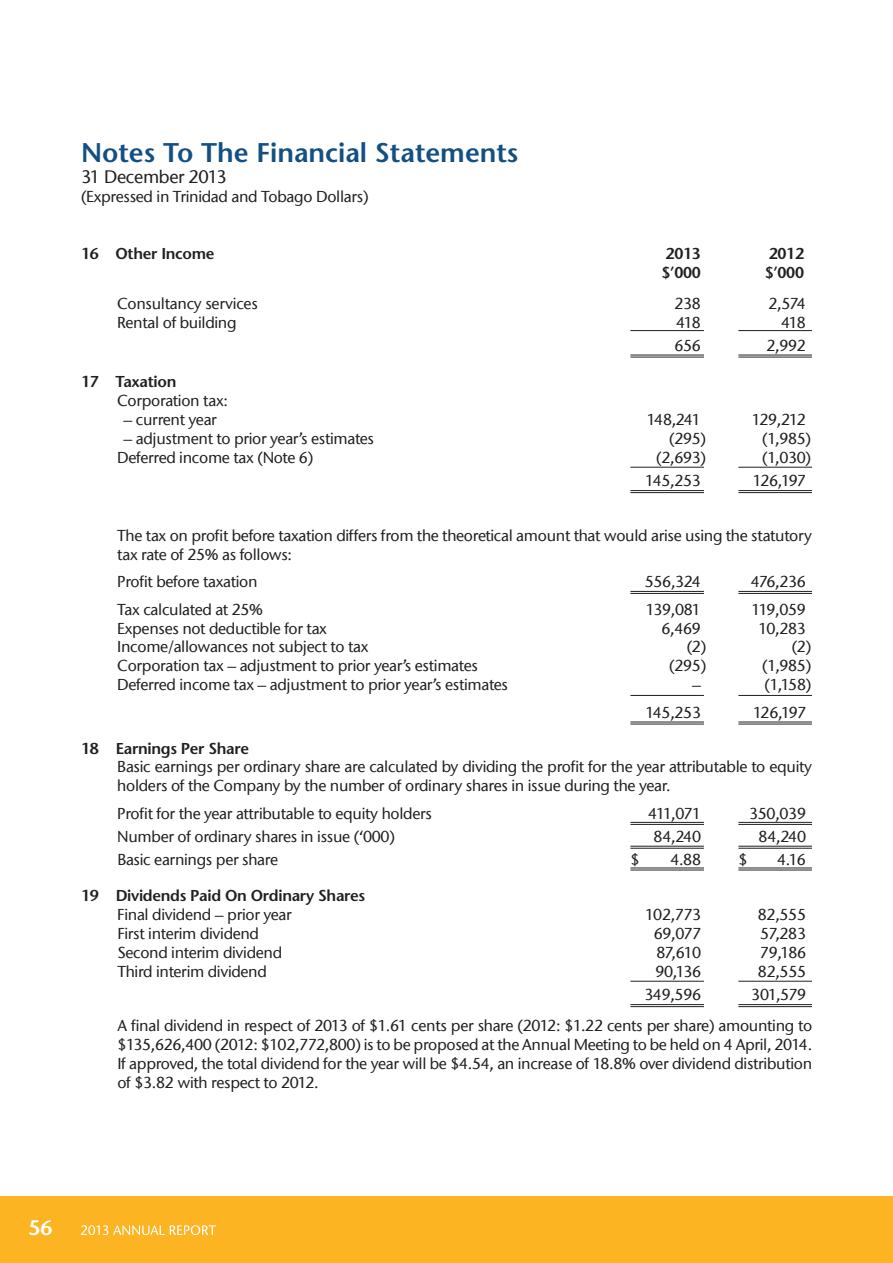
<style>
.page{position:relative;width:893px;height:1263px;background:#fff}
.page>*{position:absolute;margin:0;border:0;box-sizing:border-box;transform-origin:0 0}
.t1{font:600 27px "Stone Sans";color:#134f82}
.t2{font:600 21px "Stone Sans";color:#fff}
.t3{font:500 18px "Stone Sans ITC";letter-spacing:-.02em;color:#231f20}
.t4{font:500 15.75px/18.9px "Stone Sans ITC";letter-spacing:-.02em;color:#231f20}
.t5{font:600 15.75px "Stone Sans";letter-spacing:-.02em;color:#231f20}
</style>
<div class="page">
<div style="left:0;top:1196px;width:893px;height:67px;background:#fcb423"></div>
<svg style="left:81px;top:1225px;width:135px;height:10px"></svg>
<hr style="left:738px;top:355px;width:74px;height:1px;background:#231f20">
<hr style="left:738px;top:490px;width:74px;height:1px;background:#231f20">
<hr style="left:738px;top:1004px;width:74px;height:1px;background:#231f20">
<hr style="left:738px;top:722px;width:74px;height:1px;background:#231f20">
<hr style="left:738px;top:591px;width:74px;height:1px;background:#231f20">
<hr style="left:738px;top:822px;width:74px;height:1px;background:#231f20">
<hr style="left:738px;top:846px;width:74px;height:1px;background:#231f20">
<hr style="left:738px;top:868px;width:74px;height:1px;background:#231f20">
<hr style="left:630px;top:355px;width:74px;height:1px;background:#231f20">
<hr style="left:630px;top:490px;width:74px;height:1px;background:#231f20">
<hr style="left:630px;top:1004px;width:74px;height:1px;background:#231f20">
<hr style="left:630px;top:722px;width:74px;height:1px;background:#231f20">
<hr style="left:630px;top:591px;width:74px;height:1px;background:#231f20">
<hr style="left:630px;top:822px;width:74px;height:1px;background:#231f20">
<hr style="left:630px;top:846px;width:74px;height:1px;background:#231f20">
<hr style="left:630px;top:868px;width:74px;height:1px;background:#231f20">
<hr style="left:738px;top:330px;width:74px;height:1px;background:#231f20">
<hr style="left:738px;top:467px;width:74px;height:1px;background:#231f20">
<hr style="left:738px;top:981px;width:74px;height:1px;background:#231f20">
<hr style="left:738px;top:695px;width:74px;height:1px;background:#231f20">
<hr style="left:630px;top:330px;width:74px;height:1px;background:#231f20">
<hr style="left:630px;top:467px;width:74px;height:1px;background:#231f20">
<hr style="left:630px;top:981px;width:74px;height:1px;background:#231f20">
<hr style="left:630px;top:695px;width:74px;height:1px;background:#231f20">
<hr style="left:738px;top:357px;width:74px;height:1px;background:#231f20">
<hr style="left:738px;top:492px;width:74px;height:1px;background:#231f20">
<hr style="left:738px;top:1006px;width:74px;height:1px;background:#231f20">
<hr style="left:738px;top:724px;width:74px;height:1px;background:#231f20">
<hr style="left:738px;top:593px;width:74px;height:1px;background:#231f20">
<hr style="left:738px;top:824px;width:74px;height:1px;background:#231f20">
<hr style="left:738px;top:848px;width:74px;height:1px;background:#231f20">
<hr style="left:738px;top:870px;width:74px;height:1px;background:#231f20">
<hr style="left:630px;top:357px;width:74px;height:1px;background:#231f20">
<hr style="left:630px;top:492px;width:74px;height:1px;background:#231f20">
<hr style="left:630px;top:1006px;width:74px;height:1px;background:#231f20">
<hr style="left:630px;top:724px;width:74px;height:1px;background:#231f20">
<hr style="left:630px;top:593px;width:74px;height:1px;background:#231f20">
<hr style="left:630px;top:824px;width:74px;height:1px;background:#231f20">
<hr style="left:630px;top:848px;width:74px;height:1px;background:#231f20">
<hr style="left:630px;top:870px;width:74px;height:1px;background:#231f20">
<h1 class="t1" style="left:81px;top:135px;width:439px">Notes To The Financial Statements</h1>
<p class="t3" style="left:81px;top:166px;width:147px">31 December 2013</p>
<p class="t4" style="left:81px;top:187px;width:289px">(Expressed in Trinidad and Tobago Dollars)</p>
<p class="t5" style="left:81px;top:243px;width:135px">16 Other Income</p>
<p class="t5" style="left:666px;top:243px;width:37px">2013</p>
<p class="t5" style="left:769px;top:243px;width:37px">2012</p>
<p class="t5" style="left:662px;top:262px;width:41px">$’000</p>
<p class="t5" style="left:765px;top:262px;width:41px">$’000</p>
<p class="t4" style="left:117px;top:294px;width:142px">Consultancy services</p>
<p class="t4" style="left:674px;top:294px;width:28px">238</p>
<p class="t4" style="left:768px;top:294px;width:39px">2,574</p>
<p class="t4" style="left:117px;top:313px;width:121px">Rental of building</p>
<p class="t4" style="left:676px;top:313px;width:26px">418</p>
<p class="t4" style="left:781px;top:313px;width:26px">418</p>
<p class="t4" style="left:674px;top:336px;width:28px">656</p>
<p class="t4" style="left:766px;top:336px;width:41px">2,992</p>
<p class="t5" style="left:81px;top:372px;width:97px">17 Taxation</p>
<p class="t4" style="left:117px;top:391px;width:112px">Corporation tax:</p>
<p class="t4" style="left:124px;top:410px;width:95px">– current year</p>
<p class="t4" style="left:647px;top:410px;width:56px">148,241</p>
<p class="t4" style="left:752px;top:410px;width:56px">129,212</p>
<p class="t4" style="left:124px;top:429px;width:252px">– adjustment to prior year’s estimates</p>
<p class="t4" style="left:669px;top:429px;width:39px">(295)</p>
<p class="t4" style="left:762px;top:429px;width:51px">(1,985)</p>
<p class="t4" style="left:117px;top:448px;width:198px">Deferred income tax (Note 6)</p>
<p class="t4" style="left:656px;top:448px;width:51px">(2,693)</p>
<p class="t4" style="left:762px;top:448px;width:51px">(1,030)</p>
<p class="t4" style="left:645px;top:471px;width:57px">145,253</p>
<p class="t4" style="left:753px;top:471px;width:55px">126,197</p>
<p class="t4" style="left:117px;top:526px;width:696px">The tax on profit before taxation differs from the theoretical amount that would arise using the statutory tax rate of 25% as follows:</p>
<p class="t4" style="left:117px;top:572px;width:142px">Profit before taxation</p>
<p class="t4" style="left:645px;top:572px;width:58px">556,324</p>
<p class="t4" style="left:751px;top:572px;width:57px">476,236</p>
<p class="t4" style="left:117px;top:600px;width:147px">Tax calculated at 25%</p>
<p class="t4" style="left:646px;top:600px;width:56px">139,081</p>
<p class="t4" style="left:752px;top:600px;width:56px">119,059</p>
<p class="t4" style="left:117px;top:618px;width:211px">Expenses not deductible for tax</p>
<p class="t4" style="left:661px;top:618px;width:41px">6,469</p>
<p class="t4" style="left:758px;top:618px;width:49px">10,283</p>
<p class="t4" style="left:117px;top:637px;width:253px">Income/allowances not subject to tax</p>
<p class="t4" style="left:687px;top:637px;width:21px">(2)</p>
<p class="t4" style="left:792px;top:637px;width:21px">(2)</p>
<p class="t4" style="left:117px;top:656px;width:362px">Corporation tax – adjustment to prior year’s estimates</p>
<p class="t4" style="left:669px;top:656px;width:39px">(295)</p>
<p class="t4" style="left:762px;top:656px;width:51px">(1,985)</p>
<p class="t4" style="left:117px;top:675px;width:392px">Deferred income tax – adjustment to prior year’s estimates</p>
<p class="t4" style="left:692px;top:675px;width:10px">–</p>
<p class="t4" style="left:764px;top:675px;width:48px">(1,158)</p>
<p class="t4" style="left:645px;top:703px;width:57px">145,253</p>
<p class="t4" style="left:753px;top:703px;width:55px">126,197</p>
<p class="t5" style="left:81px;top:738px;width:169px">18 Earnings Per Share</p>
<p class="t4" style="left:117px;top:757px;width:696px">Basic earnings per ordinary share are calculated by dividing the profit for the year attributable to equity holders of the Company by the number of ordinary shares in issue during the year.</p>
<p class="t4" style="left:117px;top:804px;width:316px">Profit for the year attributable to equity holders</p>
<p class="t4" style="left:648px;top:804px;width:54px">411,071</p>
<p class="t4" style="left:749px;top:804px;width:58px">350,039</p>
<p class="t4" style="left:117px;top:827px;width:279px">Number of ordinary shares in issue (‘000)</p>
<p class="t4" style="left:653px;top:827px;width:49px">84,240</p>
<p class="t4" style="left:758px;top:827px;width:49px">84,240</p>
<p class="t4" style="left:117px;top:850px;width:162px">Basic earnings per share</p>
<p class="t4" style="left:630px;top:850px;width:11px">$</p>
<p class="t4" style="left:670px;top:850px;width:32px">4.88</p>
<p class="t4" style="left:738px;top:850px;width:11px">$</p>
<p class="t4" style="left:777px;top:850px;width:30px">4.16</p>
<p class="t5" style="left:81px;top:886px;width:286px">19 Dividends Paid On Ordinary Shares</p>
<p class="t4" style="left:117px;top:905px;width:176px">Final dividend – prior year</p>
<p class="t4" style="left:645px;top:905px;width:57px">102,773</p>
<p class="t4" style="left:758px;top:905px;width:50px">82,555</p>
<p class="t4" style="left:117px;top:924px;width:143px">First interim dividend</p>
<p class="t4" style="left:654px;top:924px;width:49px">69,077</p>
<p class="t4" style="left:760px;top:924px;width:47px">57,283</p>
<p class="t4" style="left:117px;top:943px;width:166px">Second interim dividend</p>
<p class="t4" style="left:656px;top:943px;width:46px">87,610</p>
<p class="t4" style="left:760px;top:943px;width:48px">79,186</p>
<p class="t4" style="left:117px;top:961px;width:151px">Third interim dividend</p>
<p class="t4" style="left:655px;top:961px;width:47px">90,136</p>
<p class="t4" style="left:758px;top:961px;width:50px">82,555</p>
<p class="t4" style="left:644px;top:985px;width:58px">349,596</p>
<p class="t4" style="left:117px;top:978px;width:696px;line-height:31.7px;text-indent:634px">301,579<br>A final dividend in respect of 2013 of $1.61 cents per share (2012: $1.22 cents per share) amounting to</p>
<p class="t4" style="left:117px;top:1035px;width:696px;text-align:justify">$135,626,400 (2012: $102,772,800) is to be proposed at the Annual Meeting to be held on 4 April, 2014.<br>If approved, the total dividend for the year will be $4.54, an increase of 18.8% over dividend distribution of $3.82 with respect to 2012.</p>
<h2 class="t2" style="left:28px;top:1215px;width:26px">56</h2>
</div>
